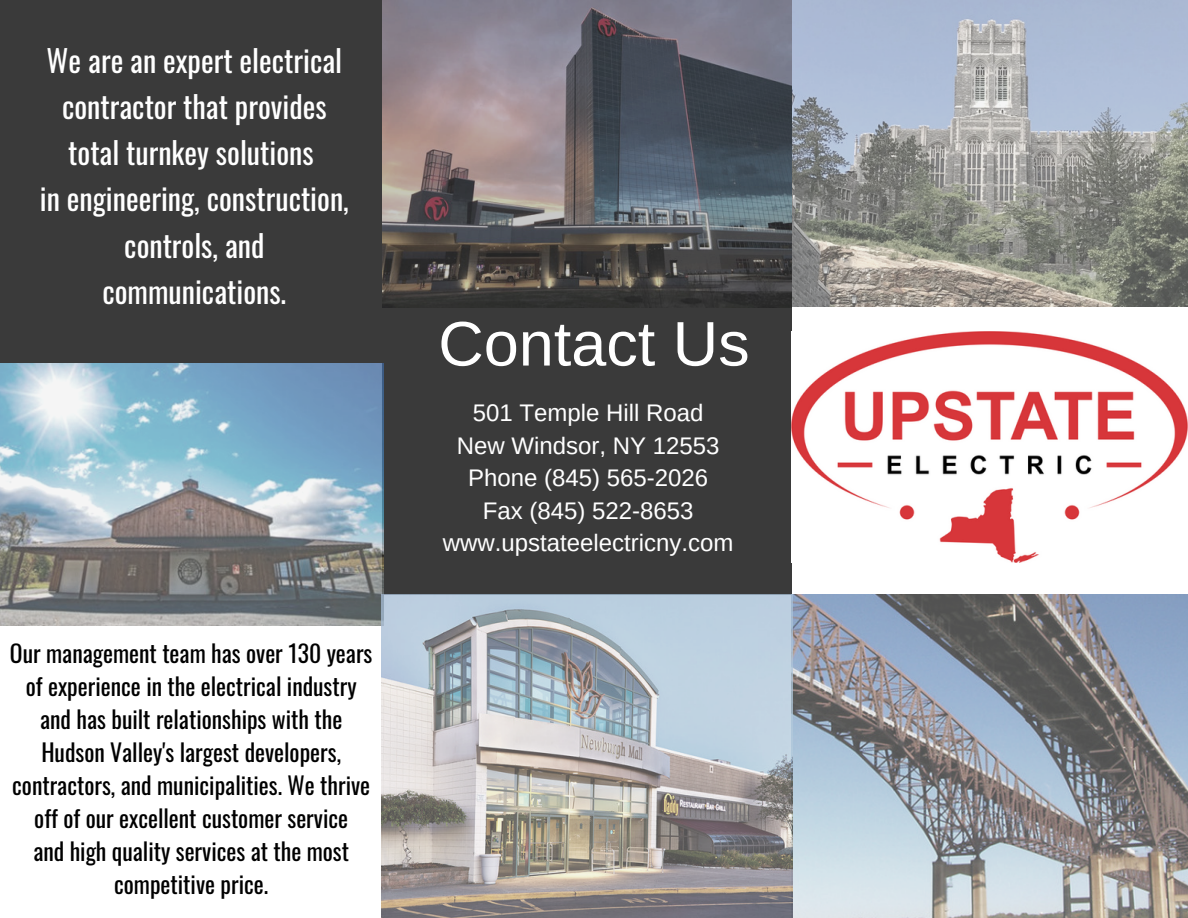
<style>
.page{position:relative;width:1188px;height:918px;background:#fff}
.page>*{position:absolute;margin:0;border:0;box-sizing:border-box;transform-origin:0 0}
.t1{font:63px "Arimo";color:#fff}
.t2{font:30.15px/46.2px "Oswald";color:#fff;text-align:center}
.t3{font:24px/32.7px "Arimo";color:#fff;text-align:center}
.t4{font:23.7px/33px "Oswald";color:#000;text-align:center}
</style>
<div class="page">
<div style="left:382px;top:0;width:410px;height:595px;background:#3a3a3a"></div>
<img style="left:0;top:362px;width:383px;height:264px">
<img style="left:793px;top:595px;width:395px;height:323px">
<div style="left:0;top:0;width:384px;height:362px;background:#3a3a3a"></div>
<img style="left:792px;top:331px;width:396px;height:232px">
<img style="left:382px;top:0;width:806px;height:307px">
<img style="left:382px;top:595px;width:411px;height:323px">
<p class="t2" style="left:40px;top:36px;width:310px">We are an expert electrical contractor that provides total turnkey solutions<br>in engineering, construction, controls, and communications.</p>
<p class="t4" style="left:10px;top:636px;width:364px">Our management team has over 130 years of experience in the electrical industry and has built relationships with the Hudson Valley's largest developers, contractors, and municipalities. We thrive off of our excellent customer service<br>and high quality services at the most competitive price.</p>
<h1 class="t1" style="left:438px;top:309px;width:313px">Contact Us</h1>
<p class="t3" style="left:443px;top:396px;width:292px">501 Temple Hill Road<br>New Windsor, NY 12553<br>Phone (845) 565-2026<br>Fax (845) 522-8653 www.upstateelectricny.com</p>
</div>
